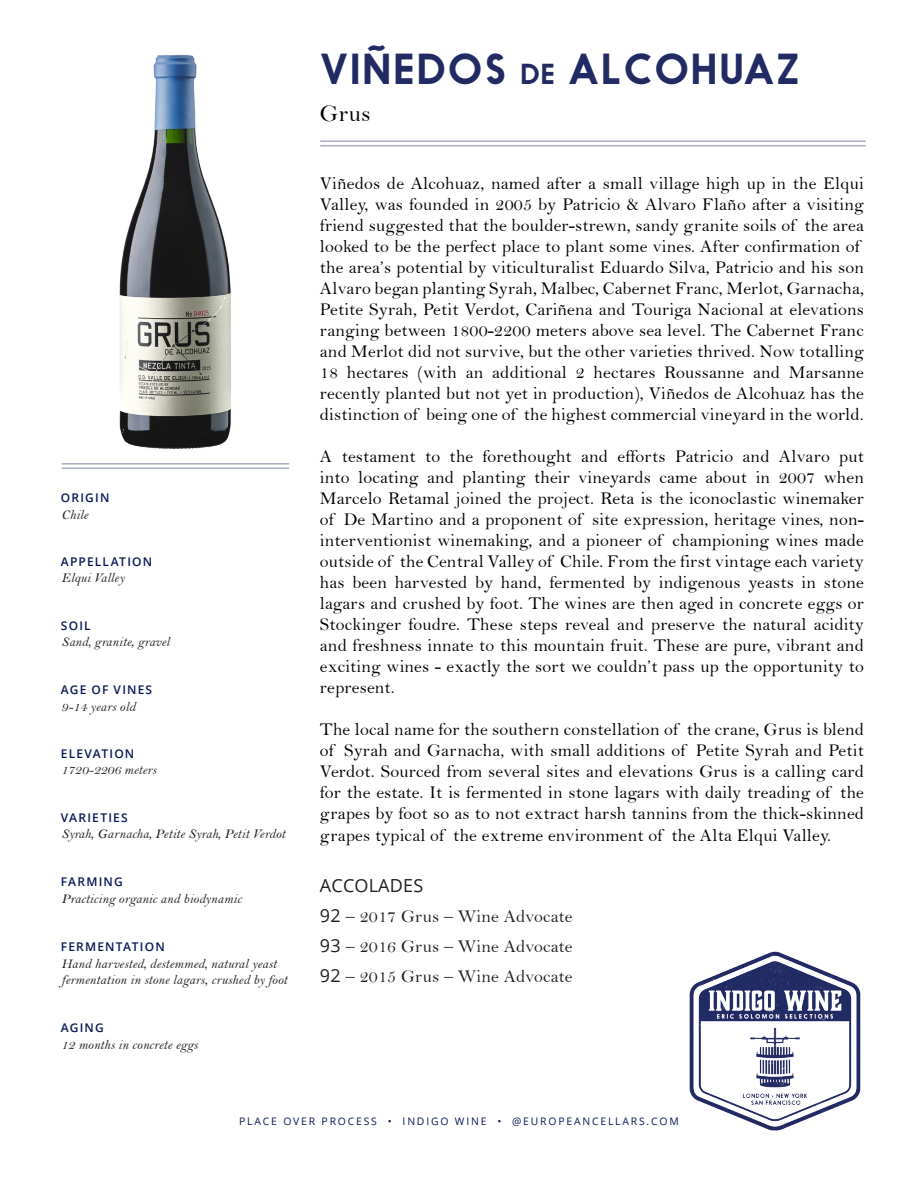
<style>
.page{position:relative;width:918px;height:1188px;background:#fff}
.page>*{position:absolute;margin:0;border:0;box-sizing:border-box;transform-origin:0 0}
.t1{font:500 40.5px "Nanami Pro";letter-spacing:.05em;color:#222a64}
.t2{font:24px "Bell";color:#000}
.t3{font:18px/21px "Bell";letter-spacing:.01em;color:#000;text-align:justify}
.t4{font:18px "Bell";letter-spacing:.01em;color:#231f20}
.t5{font:18px "Open Sans";letter-spacing:.01em;color:#231f20}
.t6{font:13.5px/16.2px "Bell MT Italic";letter-spacing:.01em;color:#231f20}
.t7{font:600 12px "Open Sans";letter-spacing:.095em;color:#091855}
.t8{font:10.35px "Open Sans";letter-spacing:.175em;color:#091855}
.s1{font-size:27px}
.s2{font-family:"Open Sans"}
</style>
<div class="page">
<hr style="left:62px;top:467px;width:227px;height:2px;background:#091855">
<hr style="left:62px;top:463px;width:227px;height:2px;background:#091855">
<hr style="left:321px;top:145px;width:544px;height:2px;background:#091855">
<hr style="left:321px;top:140px;width:544px;height:2px;background:#091855">
<img style="left:689px;top:951px;width:172px;height:180px">
<img style="left:119px;top:54px;width:112px;height:395px">
<h1 class="t1" style="left:320px;top:44px;width:481px">VIÑEDOS <span class="s1">DE</span> ALCOHUAZ</h1>
<p class="t7" style="left:61px;top:490px;width:50px">ORIGIN</p>
<p class="t6" style="left:61px;top:506px;width:28px">Chile</p>
<p class="t7" style="left:61px;top:553px;width:93px">APPELLATION</p>
<p class="t6" style="left:61px;top:569px;width:65px">Elqui Valley</p>
<p class="t7" style="left:61px;top:617px;width:31px">SOIL</p>
<p class="t6" style="left:61px;top:634px;width:110px">Sand, granite, gravel</p>
<p class="t7" style="left:61px;top:682px;width:93px">AGE OF VINES</p>
<p class="t6" style="left:61px;top:698px;width:76px">9-14 years old</p>
<p class="t7" style="left:61px;top:745px;width:75px">ELEVATION</p>
<p class="t6" style="left:61px;top:762px;width:96px">1720-2206 meters</p>
<p class="t7" style="left:61px;top:809px;width:68px">VARIETIES</p>
<p class="t6" style="left:61px;top:826px;width:225px">Syrah, Garnacha, Petite Syrah, Petit Verdot</p>
<p class="t7" style="left:61px;top:873px;width:63px">FARMING</p>
<p class="t6" style="left:61px;top:891px;width:182px">Practicing organic and biodynamic</p>
<p class="t7" style="left:61px;top:938px;width:105px">FERMENTATION</p>
<p class="t6" style="left:61px;top:955px;width:227px">Hand harvested, destemmed, natural yeast fermentation in stone lagars, crushed by foot</p>
<p class="t7" style="left:61px;top:1019px;width:44px">AGING</p>
<p class="t6" style="left:61px;top:1037px;width:138px">12 months in concrete eggs</p>
<p class="t2" style="left:320px;top:99px;width:52px">Grus</p>
<p class="t3" style="left:320px;top:173px;width:546px;text-align:left">Viñedos de Alcohuaz, named after a small village high up in the Elqui Valley, was founded in 2005 by Patricio &amp; Alvaro Flaño after a visiting friend suggested that the boulder-strewn, sandy granite soils of the area looked to be the perfect place to plant some vines. After confirmation of the area’s potential by viticulturalist Eduardo Silva, Patricio and his son Alvaro began planting Syrah, Malbec, Cabernet Franc, Merlot, Garnacha, Petite Syrah, Petit Verdot, Cariñena and Touriga Nacional at elevations ranging between 1800-2200 meters above sea level. The Cabernet Franc and Merlot did not survive, but the other varieties thrived. Now totalling 18 hectares (with an additional 2 hectares Roussanne and Marsanne recently planted but not yet in production), Viñedos de Alcohuaz has the distinction of being one of the highest commercial vineyard in the world.</p>
<p class="t3" style="left:320px;top:446px;width:546px">A testament to the forethought and efforts Patricio and Alvaro put into locating and planting their vineyards came about in 2007 when Marcelo Retamal joined the project. Reta is the iconoclastic winemaker of De Martino and a proponent of site expression, heritage vines, non&shy;interventionist winemaking, and a pioneer of championing wines made outside of the Central Valley of Chile. From the first vintage each variety has been harvested by hand, fermented by indigenous yeasts in stone lagars and crushed by foot. The wines are then aged in concrete eggs or Stockinger foudre. These steps reveal and preserve the natural acidity and freshness innate to this mountain fruit. These are pure, vibrant and exciting wines - exactly the sort we couldn’t pass up the opportunity to represent.</p>
<p class="t3" style="left:320px;top:719px;width:546px">The local name for the southern constellation of the crane, Grus is blend of Syrah and Garnacha, with small additions of Petite Syrah and Petit Verdot. Sourced from several sites and elevations Grus is a calling card for the estate. It is fermented in stone lagars with daily treading of the grapes by foot so as to not extract harsh tannins from the thick-skinned grapes typical of the extreme environment of the Alta Elqui Valley.</p>
<p class="t5" style="left:320px;top:874px;width:105px">ACCOLADES</p>
<p class="t4" style="left:320px;top:906px;width:254px"><span class="s2">92</span> – 2017 Grus – Wine Advocate</p>
<p class="t4" style="left:320px;top:936px;width:254px"><span class="s2">93</span> – 2016 Grus – Wine Advocate</p>
<p class="t4" style="left:320px;top:966px;width:254px"><span class="s2">92</span> – 2015 Grus – Wine Advocate</p>
<p class="t8" style="left:239px;top:1114px;width:441px">PLACE OVER PROCESS • INDIGO WINE • @EUROPEANCELLARS.COM</p>
</div>
